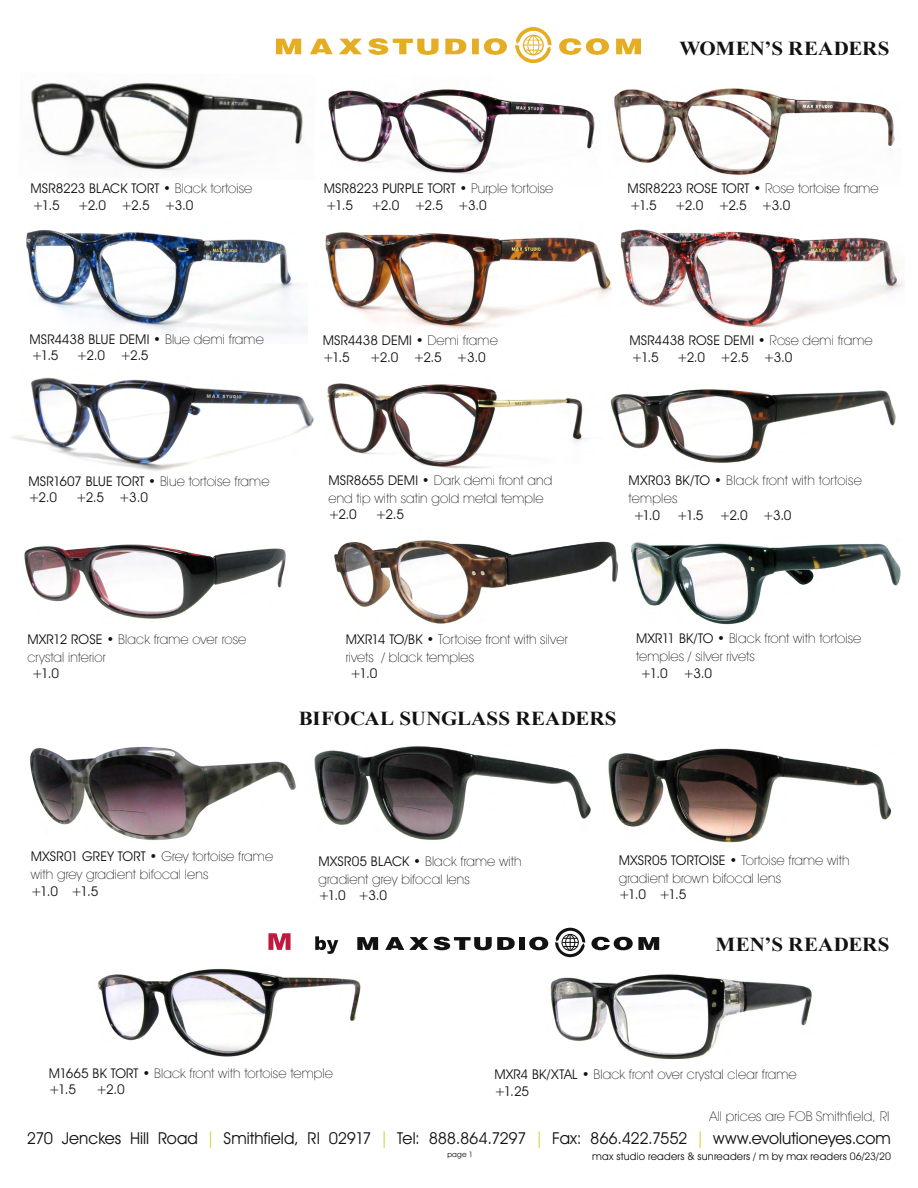
<style>
.page{position:relative;width:918px;height:1188px;background:#fff}
.page>*{position:absolute;margin:0;border:0;box-sizing:border-box;transform-origin:0 0}
.t1{font:700 19.8px "Times New Roman";color:#121212;scale:1.06 1}
.t2{font:16.5px "Avant Garde IT Cby BT";letter-spacing:-.005em;color:#121212}
.t3{font:200 13.5px/18px "Avant Garde IT Cby BT";letter-spacing:.01em;color:#121212}
.t4{font:13.5px/16.2px "Avant Garde IT Cby BT";color:#121212}
.t5{font:10.5px "Avant Garde IT Cby BT";letter-spacing:.02em;color:#121212}
.t6{font:7.5px "Avant Garde IT Cby BT";color:#121212}
.s1{font-weight:200}
.s2{font-weight:400}
.s3{color:#cbcb26}
</style>
<div class="page">
<img style="left:11px;top:377px;width:303px;height:94px">
<img style="left:327px;top:383px;width:263px;height:86px">
<img style="left:31px;top:82px;width:272px;height:89px">
<img style="left:328px;top:89px;width:267px;height:85px">
<img style="left:614px;top:88px;width:281px;height:88px">
<img style="left:26px;top:230px;width:282px;height:105px">
<img style="left:325px;top:232px;width:287px;height:98px">
<img style="left:620px;top:229px;width:284px;height:99px">
<img style="left:610px;top:389px;width:286px;height:74px">
<img style="left:631px;top:542px;width:270px;height:83px">
<img style="left:334px;top:540px;width:284px;height:84px">
<img style="left:24px;top:544px;width:262px;height:75px">
<img style="left:550px;top:974px;width:262px;height:86px">
<img style="left:97px;top:968px;width:264px;height:89px">
<img style="left:608px;top:748px;width:284px;height:95px">
<img style="left:314px;top:746px;width:277px;height:94px">
<img style="left:30px;top:746px;width:266px;height:94px">
<img style="left:276px;top:27px;width:365px;height:36px">
<svg style="left:268px;top:933px;width:23px;height:17px"></svg>
<svg style="left:315px;top:936px;width:23px;height:18px"></svg>
<svg style="left:357px;top:937px;width:21px;height:13px"></svg>
<svg style="left:385px;top:937px;width:43px;height:13px"></svg>
<svg style="left:434px;top:937px;width:81px;height:13px"></svg>
<div style="left:519px;top:937px;width:6px;height:13px;background:#121212"></div>
<svg style="left:529px;top:937px;width:19px;height:13px"></svg>
<svg style="left:591px;top:937px;width:68px;height:13px"></svg>
<svg style="left:555px;top:928px;width:30px;height:29px"></svg>
<h1 class="t1" style="left:680px;top:34px;width:199px">WOMEN’S READERS</h1>
<p class="t4" style="left:30px;top:180px;width:223px">MSR8223 BLACK TORT • <span class="s1">Black tortoise </span>+1.5</p>
<p class="t4" style="left:78px;top:197px;width:117px">+2.0 +2.5 +3.0</p>
<p class="t4" style="left:324px;top:180px;width:231px">MSR8223 PURPLE TORT • <span class="s1">Purple tortoise </span>+1.5</p>
<p class="t4" style="left:371px;top:197px;width:117px">+2.0 +2.5 +3.0</p>
<p class="t4" style="left:628px;top:180px;width:253px">MSR8223 ROSE TORT • <span class="s1">Rose tortoise frame </span>+1.5</p>
<p class="t4" style="left:675px;top:197px;width:117px">+2.0 +2.5 +3.0</p>
<p class="t4" style="left:29px;top:331px;width:236px">MSR4438 BLUE DEMI • <span class="s1">Blue demi frame </span>+1.5</p>
<p class="t4" style="left:77px;top:347px;width:74px">+2.0 +2.5</p>
<p class="t4" style="left:323px;top:332px;width:177px">MSR4438 DEMI • <span class="s1">Demi frame </span>+1.5</p>
<p class="t4" style="left:370px;top:349px;width:117px">+2.0 +2.5 +3.0</p>
<p class="t4" style="left:630px;top:332px;width:245px">MSR4438 ROSE DEMI • <span class="s1">Rose demi frame </span>+1.5</p>
<p class="t4" style="left:677px;top:349px;width:117px">+2.0 +2.5 +3.0</p>
<p class="t4" style="left:28px;top:473px;width:243px">MSR1607 BLUE TORT • <span class="s1">Blue tortoise frame </span>+2.0</p>
<p class="t4" style="left:76px;top:489px;width:74px">+2.5 +3.0</p>
<p class="t3" style="left:328px;top:471px;width:226px"><span class="s2">MSR8655 DEMI •</span> Dark demi front and end tip with satin gold metal temple</p>
<p class="t4" style="left:328px;top:506px;width:30px">+2.0</p>
<p class="t4" style="left:376px;top:506px;width:30px">+2.5</p>
<p class="t3" style="left:629px;top:472px;width:235px"><span class="s2">MXR03 BK/TO •</span> Black front with tortoise temples</p>
<p class="t4" style="left:633px;top:507px;width:160px">+1.0 +1.5 +2.0 +3.0</p>
<p class="t3" style="left:27px;top:630px;width:220px"><span class="s2">MXR12 ROSE •</span> Black frame over rose crystal interior</p>
<p class="t4" style="left:32px;top:665px;width:29px">+1.0</p>
<p class="t3" style="left:346px;top:630px;width:223px"><span class="s2">MXR14 TO/BK •</span> Tortoise front with silver rivets / black temples</p>
<p class="t4" style="left:350px;top:665px;width:29px">+1.0</p>
<h1 class="t1" style="left:299px;top:704px;width:301px">BIFOCAL SUNGLASS READERS</h1>
<p class="t3" style="left:636px;top:629px;width:227px"><span class="s2">MXR11 BK/TO •</span> Black front with tortoise temples / silver rivets</p>
<p class="t4" style="left:641px;top:665px;width:73px">+1.0 +3.0</p>
<p class="t3" style="left:31px;top:847px;width:244px"><span class="s2">MXSR01 GREY TORT •</span> Grey tortoise frame with grey gradient bifocal lens</p>
<p class="t4" style="left:31px;top:883px;width:69px">+1.0 +1.5</p>
<p class="t3" style="left:319px;top:852px;width:205px"><span class="s2">MXSR05 BLACK •</span> Black frame with gradient grey bifocal lens</p>
<p class="t4" style="left:319px;top:887px;width:70px">+1.0 +3.0</p>
<p class="t3" style="left:619px;top:851px;width:232px"><span class="s2">MXSR05 TORTOISE •</span> Tortoise frame with gradient brown bifocal lens</p>
<p class="t4" style="left:619px;top:886px;width:69px">+1.0 +1.5</p>
<h1 class="t1" style="left:716px;top:931px;width:166px">MEN’S READERS</h1>
<p class="t3" style="left:49px;top:1065px;width:286px;line-height:16.2px"><span class="s2">M1665 BK TORT •</span> Black front with tortoise temple <span class="s2">+1.5</span></p>
<p class="t4" style="left:96px;top:1081px;width:30px">+2.0</p>
<p class="t3" style="left:494px;top:1066px;width:304px;line-height:16.2px"><span class="s2">MXR4 BK/XTAL •</span> Black front over crystal clear frame <span class="s2">+1.25</span></p>
<p class="t3" style="left:710px;top:1107px;width:182px">All prices are FOB Smithfield, RI</p>
<p class="t2" style="left:27px;top:1129px;width:866px">270 Jenckes Hill Road <span class="s3">|</span> Smithfield, RI 02917 <span class="s3">|</span> Tel: 888.864.7297 <span class="s3">|</span> Fax: 866.422.7552 <span class="s3">|</span> www.evolutioneyes.com</p>
<p class="t5" style="left:592px;top:1150px;width:300px">max studio readers &amp; sunreaders / m by max readers 06/23/20</p>
<p class="t6" style="left:447px;top:1150px;width:27px">page 1</p>
</div>
